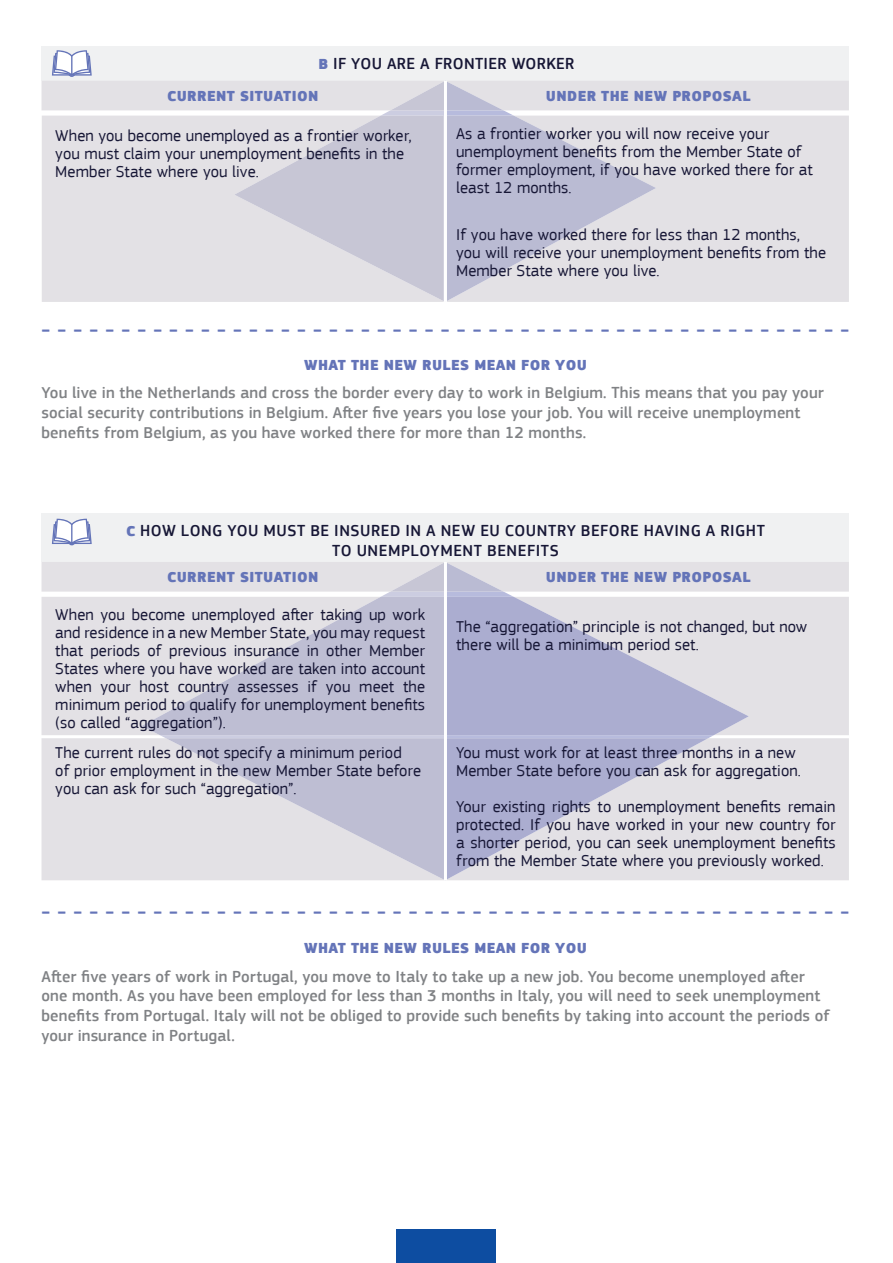
<style>
.page{position:relative;width:893px;height:1263px;background:#fff}
.page>*{position:absolute;margin:0;border:0;box-sizing:border-box;transform-origin:0 0}
.t1{font:500 22.5px "EC Square Sans Pro";color:#6474b8}
.t2{font:16.5px/18px "EC Square Sans Pro";letter-spacing:.005em;color:#171736}
.t3{font:500 16.5px/19.8px "EC Square Sans Pro";letter-spacing:.005em;color:#808285}
.t4{font:500 16.5px/19.8px "EC Square Sans Pro";letter-spacing:.03em;color:#171736;text-align:center}
.t5{font:900 15px "EC Square Sans Pro Extra";letter-spacing:.025em;color:#6474b8}
.s1{font-family:"EC Square Sans Pro Extra";font-weight:900;font-size:15px;color:#6474b8}
</style>
<div class="page">
<div style="left:42px;top:46px;width:807px;height:35px;background:#f0f1f2"></div>
<svg style="left:42px;top:50px;width:807px;height:252px;background:#dddce3"></svg>
<div style="left:42px;top:514px;width:807px;height:48px;background:#f0f1f2"></div>
<svg style="left:42px;top:562px;width:807px;height:318px;background:#d2d1de"></svg>
<hr style="left:444px;top:562px;width:3px;height:318px;background:#fff">
<svg style="left:52px;top:519px;width:40px;height:26px"></svg>
<div style="left:397px;top:1229px;width:99px;height:34px;background:#0d4da1"></div>
<p class="t4" style="left:318px;top:54px;width:258px"><span class="s1">B</span> IF YOU ARE A FRONTIER WORKER</p>
<p class="t5" style="left:167px;top:87px;width:153px">CURRENT SITUATION</p>
<p class="t5" style="left:546px;top:86px;width:206px">UNDER THE NEW PROPOSAL</p>
<p class="t2" style="left:55px;top:127px;width:358px">When you become unemployed as a frontier worker, you must claim your unemployment benefits in the<br>Member State where you live.</p>
<p class="t2" style="left:456px;top:124px;width:358px">As a frontier worker you will now receive your unemployment benefits from the Member State of former employment, if you have worked there for at least 12 months.</p>
<p class="t2" style="left:456px;top:226px;width:372px">If you have worked there for less than 12 months, you will receive your unemployment benefits from the<br>Member State where you live.</p>
<h1 class="t1" style="left:42px;top:318px;width:809px">- - - - - - - - - - - - - - - - - - - - - - - - - - - - - - - - - - - - - - - - - - - - - - - - - - -</h1>
<p class="t5" style="left:304px;top:355px;width:284px">WHAT THE NEW RULES MEAN FOR YOU</p>
<p class="t3" style="left:42px;top:383px;width:784px">You live in the Netherlands and cross the border every day to work in Belgium. This means that you pay your social security contributions in Belgium. Aſter five years you lose your job. You will receive unemployment benefits from Belgium, as you have worked there for more than 12 months.</p>
<p class="t4" style="left:126px;top:521px;width:640px"><span class="s1">C</span> HOW LONG YOU MUST BE INSURED IN A NEW EU COUNTRY BEFORE HAVING A RIGHT<br>TO UNEMPLOYMENT BENEFITS</p>
<p class="t5" style="left:167px;top:568px;width:153px">CURRENT SITUATION</p>
<p class="t5" style="left:546px;top:568px;width:206px">UNDER THE NEW PROPOSAL</p>
<p class="t2" style="left:55px;top:605px;width:371px;text-align:justify">When you become unemployed aſter taking up work and residence in a new Member State, you may request that periods of previous insurance in other Member States where you have worked are taken into account when your host country assesses if you meet the minimum period to qualify for unemployment benefits (so called “aggregation”).</p>
<p class="t2" style="left:55px;top:744px;width:367px">The current rules do not specify a minimum period<br>of prior employment in the new Member State before you can ask for such “aggregation”.</p>
<p class="t2" style="left:456px;top:617px;width:353px">The “aggregation” principle is not changed, but now there will be a minimum period set.</p>
<p class="t2" style="left:456px;top:744px;width:346px">You must work for at least three months in a new<br>Member State before you can ask for aggregation.</p>
<p class="t2" style="left:456px;top:798px;width:381px;text-align:justify">Your existing rights to unemployment benefits remain protected. If you have worked in your new country for a shorter period, you can seek unemployment benefits from the Member State where you previously worked.</p>
<h1 class="t1" style="left:42px;top:899px;width:809px">- - - - - - - - - - - - - - - - - - - - - - - - - - - - - - - - - - - - - - - - - - - - - - - - - - -</h1>
<p class="t5" style="left:304px;top:939px;width:284px">WHAT THE NEW RULES MEAN FOR YOU</p>
<p class="t3" style="left:42px;top:966px;width:790px">Aſter five years of work in Portugal, you move to Italy to take up a new job. You become unemployed aſter one month. As you have been employed for less than 3 months in Italy, you will need to seek unemployment benefits from Portugal. Italy will not be obliged to provide such benefits by taking into account the periods of your insurance in Portugal.</p>
</div>
